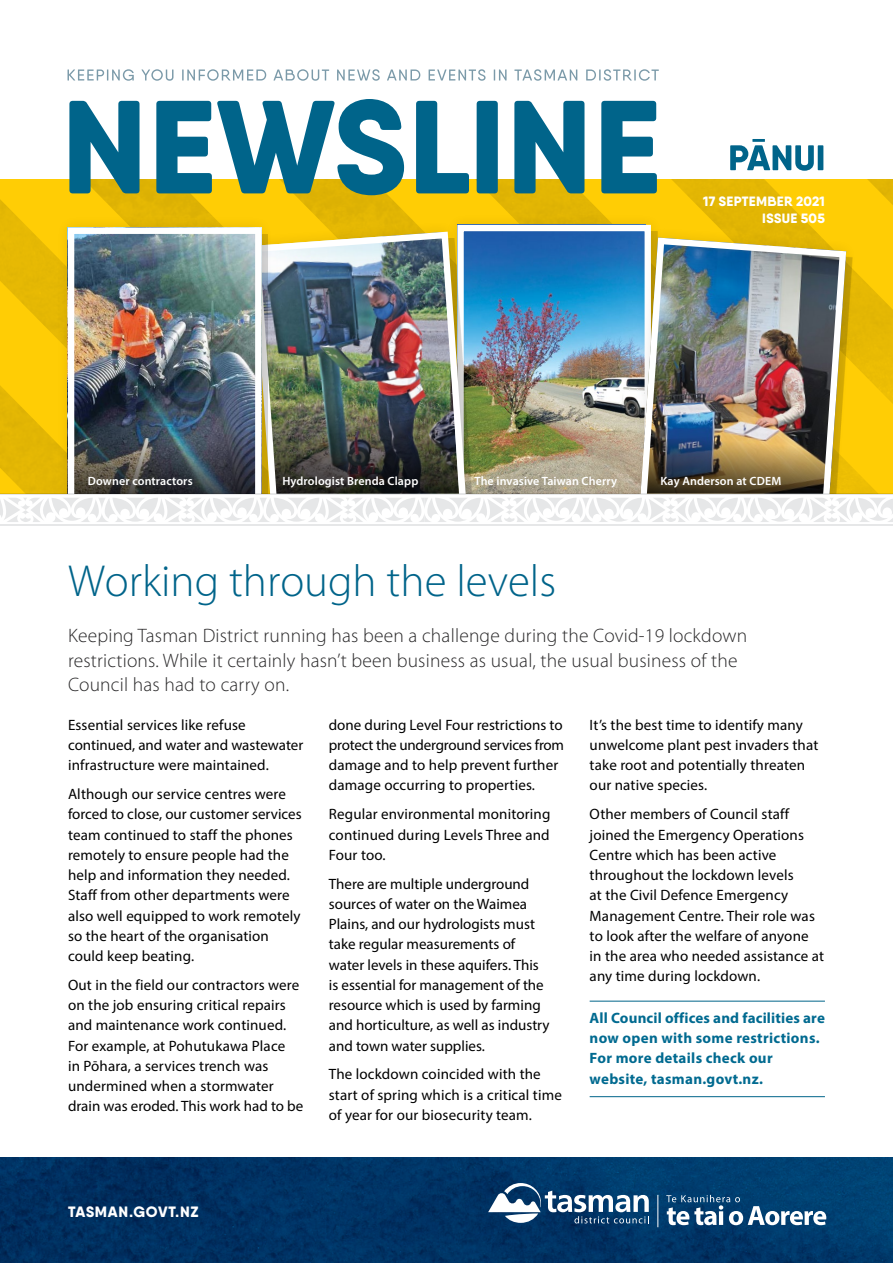
<style>
.page{position:relative;width:893px;height:1263px;background:#fff}
.page>*{position:absolute;margin:0;border:0;box-sizing:border-box;transform-origin:0 0}
.t1{font:300 45px "Myriad Pro";color:#00648a}
.t2{font:300 19.5px/24.8px "Myriad Pro";letter-spacing:.01em;color:#292829}
.t3{font:15px/20.2px "Myriad Pro";letter-spacing:.01em;color:#000}
.t4{font:700 15px/20.2px "Myriad Pro";letter-spacing:.02em;color:#006a90}
.t5{font:800 15px "Qanelas Soft DEMO";letter-spacing:.05em;color:#fff}
.t6{font:800 13.5px/16.5px "Qanelas Soft DEMO";letter-spacing:.02em;color:#fff;text-align:right}
.t7{font:600 12px "Myriad Pro";letter-spacing:.01em;color:#fff}
</style>
<div class="page">
<hr style="left:590px;top:1001px;width:235px;height:1px;background:#00648a">
<hr style="left:590px;top:1096px;width:235px;height:1px;background:#00648a">
<hr style="left:102px;top:525px;width:161px;height:1px;background:#e6e7e8">
<hr style="left:263px;top:525px;width:161px;height:1px;background:#e6e7e8">
<hr style="left:0;top:525px;width:102px;height:1px;background:#e6e7e8">
<hr style="left:586px;top:525px;width:161px;height:1px;background:#e6e7e8">
<hr style="left:747px;top:525px;width:146px;height:1px;background:#e6e7e8">
<hr style="left:424px;top:525px;width:162px;height:1px;background:#e6e7e8">
<img style="left:0;top:180px;width:893px;height:342px">
<svg style="left:68px;top:69px;width:591px;height:12px"></svg>
<svg style="left:730px;top:139px;width:93px;height:32px"></svg>
<svg style="left:69px;top:99px;width:588px;height:96px;fill:#00648a"></svg>
<img style="left:0;top:1157px;width:893px;height:106px">
<svg style="left:488px;top:1183px;width:161px;height:40px"></svg>
<hr style="left:657px;top:1195px;width:1px;height:32px;background:#fff">
<svg style="left:666px;top:1195px;width:160px;height:30px"></svg>
<p class="t6" style="left:703px;top:194px;width:123px">17 SEPTEMBER 2021<br>ISSUE 505</p>
<p class="t7" style="left:88px;top:473px;width:106px">Downer contractors</p>
<p class="t7" style="left:282px;top:473px;width:137px">Hydrologist Brenda Clapp</p>
<p class="t7" style="left:474px;top:473px;width:144px">The invasive Taiwan Cherry</p>
<p class="t7" style="left:660px;top:473px;width:122px">Kay Anderson at CDEM</p>
<h1 class="t1" style="left:68px;top:554px;width:490px">Working through the levels</h1>
<h2 class="t2" style="left:68px;top:623px;width:681px">Keeping Tasman District running has been a challenge during the Covid-19 lockdown restrictions. While it certainly hasn’t been business as usual, the usual business of the<br>Council has had to carry on.</h2>
<p class="t3" style="left:68px;top:714px;width:237px">Essential services like refuse continued, and water and wastewater infrastructure were maintained.</p>
<p class="t3" style="left:68px;top:784px;width:235px">Although our service centres were forced to close, our customer services team continued to staff the phones remotely to ensure people had the help and information they needed.<br>Staff from other departments were also well equipped to work remotely so the heart of the organisation could keep beating.</p>
<p class="t3" style="left:68px;top:974px;width:237px">Out in the field our contractors were on the job ensuring critical repairs and maintenance work continued.<br>For example, at Pohutukawa Place<br>in Pōhara, a services trench was undermined when a stormwater drain was eroded. This work had to be</p>
<p class="t3" style="left:329px;top:714px;width:237px">done during Level Four restrictions to protect the underground services from damage and to help prevent further damage occurring to properties.</p>
<p class="t3" style="left:329px;top:804px;width:223px;text-align:justify">Regular environmental monitoring continued during Levels Three and Four too.</p>
<p class="t3" style="left:329px;top:873px;width:222px">There are multiple underground sources of water on the Waimea<br>Plains, and our hydrologists must take regular measurements of water levels in these aquifers. This is essential for management of the resource which is used by farming and horticulture, as well as industry and town water supplies.</p>
<p class="t3" style="left:329px;top:1064px;width:235px">The lockdown coincided with the start of spring which is a critical time of year for our biosecurity team.</p>
<p class="t3" style="left:590px;top:714px;width:230px">It’s the best time to identify many unwelcome plant pest invaders that take root and potentially threaten our native species.</p>
<p class="t3" style="left:590px;top:804px;width:236px">Other members of Council staff joined the Emergency Operations<br>Centre which has been active throughout the lockdown levels<br>at the Civil Defence Emergency<br>Management Centre. Their role was to look after the welfare of anyone in the area who needed assistance at any time during lockdown.</p>
<p class="t4" style="left:590px;top:1007px;width:237px">All Council offices and facilities are now open with some restrictions.<br>For more details check our website, tasman.govt.nz.</p>
<p class="t5" style="left:68px;top:1205px;width:132px">TASMAN.GOVT.NZ</p>
</div>
